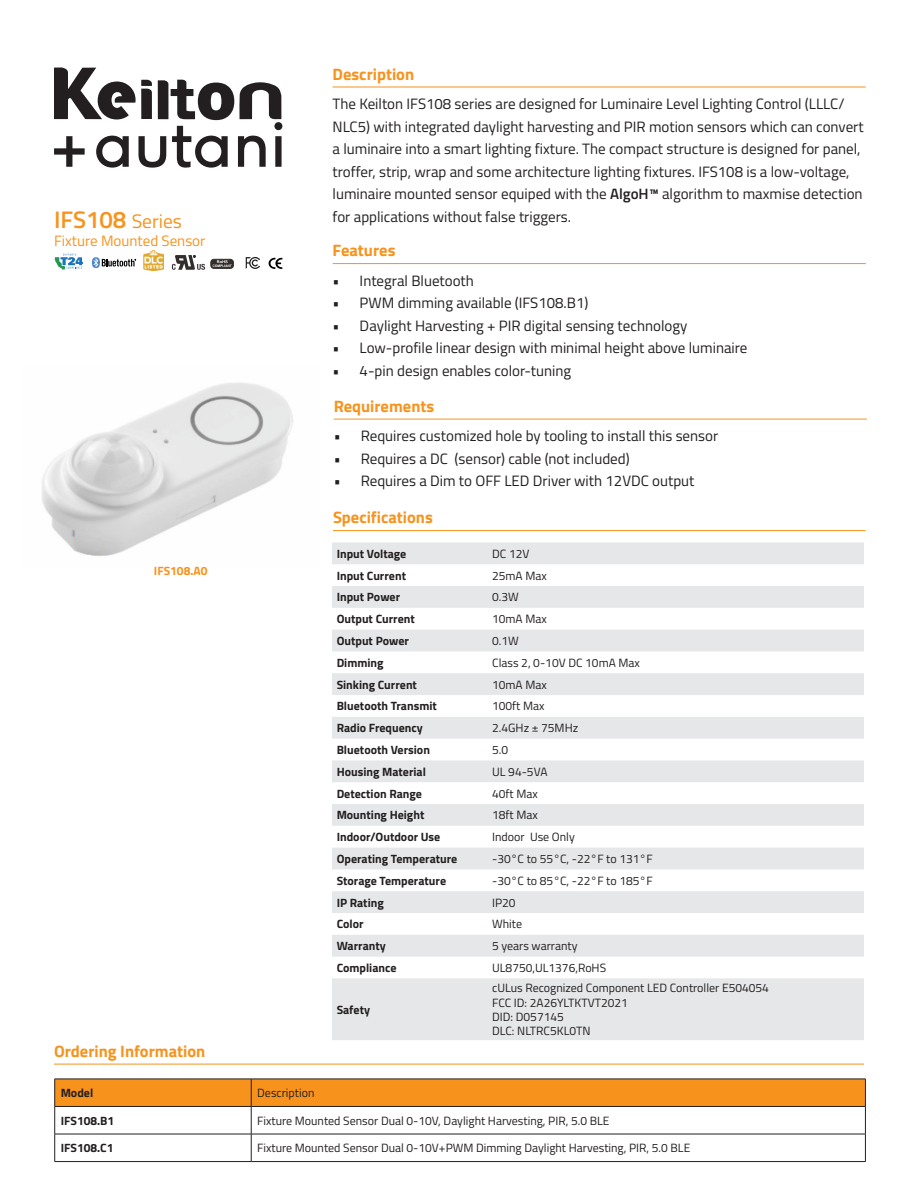
<style>
.page{position:relative;width:918px;height:1188px;background:#fff}
.page>*{position:absolute;margin:0;border:0;box-sizing:border-box;transform-origin:0 0}
.t1{font:600 24px "Titillium";color:#f7931d}
.t2{font:700 16.5px "Titillium";color:#f7931d}
.t3{font:15px/22.5px "Titillium";color:#231f20}
.t4{font:15px "Titillium";color:#f7931d}
.t5{font:12px "Titillium";color:#231f20}
.t6{font:700 12px "Titillium";color:#231f20}
.t7{font:700 12px "Titillium";color:#f7931d}
.s1{font-weight:400;font-size:19.5px}
.s2{font-weight:600}
</style>
<div class="page">
<svg style="left:54px;top:67px;width:228px;height:101px"></svg>
<hr style="left:333px;top:87px;width:533px;height:1px;background:#f7931d">
<svg style="left:332px;top:542px;width:532px;height:498px;fill:#e6e7e9"></svg>
<hr style="left:333px;top:530px;width:533px;height:1px;background:#f7931d">
<img style="left:41px;top:382px;width:253px;height:174px">
<svg style="left:172px;top:255px;width:33px;height:15px"></svg>
<svg style="left:92px;top:257px;width:44px;height:11px"></svg>
<svg style="left:246px;top:257px;width:14px;height:12px"></svg>
<div style="left:211px;top:259px;width:23px;height:10px;border:1px solid #332e2e;border-radius:3px"></div>
<svg style="left:213px;top:260px;width:19px;height:7px"></svg>
<img style="left:144px;top:251px;width:20px;height:19px">
<svg style="left:55px;top:254px;width:28px;height:16px"></svg>
<svg style="left:269px;top:258px;width:13px;height:11px"></svg>
<hr style="left:333px;top:263px;width:533px;height:1px;background:#f7931d">
<hr style="left:334px;top:419px;width:533px;height:1px;background:#f7931d">
<hr style="left:54px;top:1064px;width:810px;height:1px;background:#f7931d">
<svg style="left:54px;top:1079px;width:812px;height:83px"></svg>
<hr style="left:55px;top:1161px;width:196px;height:1px;background:#231f20">
<hr style="left:251px;top:1161px;width:615px;height:1px;background:#231f20">
<p class="t1" style="left:54px;top:201px;width:130px">IFS108 <span class="s1">Series</span></p>
<p class="t4" style="left:54px;top:229px;width:153px">Fixture Mounted Sensor</p>
<p class="t7" style="left:154px;top:562px;width:55px">IFS108.A0</p>
<p class="t2" style="left:333px;top:61px;width:83px">Description</p>
<p class="t3" style="left:333px;top:92px;width:533px">The Keilton IFS108 series are designed for Luminaire Level Lighting Control (LLLC/ NLC5) with integrated daylight harvesting and PIR motion sensors which can convert a luminaire into a smart lighting fixture. The compact structure is designed for panel, troffer, strip, wrap and some architecture lighting fixtures. IFS108 is a low-voltage, luminaire mounted sensor equiped with the <span class="s2">AlgoH™</span> algorithm to maxmise detection for applications without false triggers.</p>
<p class="t2" style="left:333px;top:238px;width:64px">Features</p>
<p class="t3" style="left:333px;top:268px;width:143px">• Integral Bluetooth</p>
<p class="t3" style="left:333px;top:291px;width:257px">• PWM dimming available (IFS108.B1)</p>
<p class="t3" style="left:333px;top:313px;width:356px">• Daylight Harvesting + PIR digital sensing technology</p>
<p class="t3" style="left:333px;top:336px;width:416px">• Low-profile linear design with minimal height above luminaire</p>
<p class="t3" style="left:333px;top:358px;width:240px">• 4-pin design enables color-tuning</p>
<p class="t2" style="left:334px;top:394px;width:102px">Requirements</p>
<p class="t3" style="left:334px;top:424px;width:386px">• Requires customized hole by tooling to install this sensor</p>
<p class="t3" style="left:334px;top:446px;width:298px">• Requires a DC (sensor) cable (not included)</p>
<p class="t3" style="left:334px;top:469px;width:362px">• Requires a Dim to OFF LED Driver with 12VDC output</p>
<p class="t2" style="left:333px;top:505px;width:101px">Specifications</p>
<p class="t6" style="left:337px;top:544px;width:71px">Input Voltage</p>
<p class="t5" style="left:492px;top:545px;width:39px">DC 12V</p>
<p class="t6" style="left:337px;top:566px;width:71px">Input Current</p>
<p class="t5" style="left:492px;top:567px;width:56px">25mA Max</p>
<p class="t6" style="left:337px;top:588px;width:65px">Input Power</p>
<p class="t5" style="left:492px;top:588px;width:28px">0.3W</p>
<p class="t6" style="left:337px;top:610px;width:80px">Output Current</p>
<p class="t5" style="left:492px;top:610px;width:56px">10mA Max</p>
<p class="t6" style="left:337px;top:632px;width:74px">Output Power</p>
<p class="t5" style="left:492px;top:632px;width:28px">0.1W</p>
<p class="t6" style="left:337px;top:653px;width:49px">Dimming</p>
<p class="t5" style="left:492px;top:654px;width:149px">Class 2, 0-10V DC 10mA Max</p>
<p class="t6" style="left:337px;top:675px;width:82px">Sinking Current</p>
<p class="t5" style="left:492px;top:676px;width:56px">10mA Max</p>
<p class="t6" style="left:337px;top:697px;width:102px">Bluetooth Transmit</p>
<p class="t5" style="left:492px;top:697px;width:54px">100ft Max</p>
<p class="t6" style="left:337px;top:719px;width:88px">Radio Frequency</p>
<p class="t5" style="left:492px;top:719px;width:88px">2.4GHz ± 75MHz</p>
<p class="t6" style="left:337px;top:741px;width:95px">Bluetooth Version</p>
<p class="t5" style="left:492px;top:741px;width:18px">5.0</p>
<p class="t6" style="left:337px;top:762px;width:91px">Housing Material</p>
<p class="t5" style="left:492px;top:763px;width:57px">UL 94-5VA</p>
<p class="t6" style="left:337px;top:784px;width:87px">Detection Range</p>
<p class="t5" style="left:492px;top:785px;width:47px">40ft Max</p>
<p class="t6" style="left:337px;top:806px;width:89px">Mounting Height</p>
<p class="t5" style="left:492px;top:806px;width:47px">18ft Max</p>
<p class="t6" style="left:337px;top:828px;width:105px">Indoor/Outdoor Use</p>
<p class="t5" style="left:492px;top:828px;width:84px">Indoor Use Only</p>
<p class="t6" style="left:337px;top:850px;width:122px">Operating Temperature</p>
<p class="t5" style="left:492px;top:850px;width:162px">-30°C to 55°C, -22°F to 131°F</p>
<p class="t6" style="left:337px;top:871px;width:111px">Storage Temperature</p>
<p class="t5" style="left:492px;top:872px;width:162px">-30°C to 85°C, -22°F to 185°F</p>
<p class="t6" style="left:337px;top:893px;width:49px">IP Rating</p>
<p class="t5" style="left:492px;top:894px;width:25px">IP20</p>
<p class="t6" style="left:337px;top:915px;width:28px">Color</p>
<p class="t5" style="left:492px;top:915px;width:31px">White</p>
<p class="t6" style="left:337px;top:937px;width:51px">Warranty</p>
<p class="t5" style="left:492px;top:937px;width:87px">5 years warranty</p>
<p class="t6" style="left:337px;top:959px;width:61px">Compliance</p>
<p class="t5" style="left:492px;top:959px;width:116px">UL8750,UL1376,RoHS</p>
<p class="t6" style="left:337px;top:1000px;width:35px">Safety</p>
<p class="t5" style="left:492px;top:979px;width:278px">cULus Recognized Component LED Controller E504054</p>
<p class="t5" style="left:492px;top:994px;width:137px">FCC ID: 2A26YLTKTVT2021</p>
<p class="t5" style="left:492px;top:1008px;width:73px">DID: D057145</p>
<p class="t5" style="left:492px;top:1022px;width:100px">DLC: NLTRC5KL0TN</p>
<p class="t2" style="left:54px;top:1039px;width:153px">Ordering Information</p>
<p class="t6" style="left:61px;top:1084px;width:34px">Model</p>
<p class="t5" style="left:257px;top:1084px;width:59px">Description</p>
<p class="t6" style="left:61px;top:1111px;width:55px">IFS108.B1</p>
<p class="t5" style="left:257px;top:1112px;width:354px">Fixture Mounted Sensor Dual 0-10V, Daylight Harvesting, PIR, 5.0 BLE</p>
<p class="t6" style="left:61px;top:1139px;width:54px">IFS108.C1</p>
<p class="t5" style="left:257px;top:1139px;width:435px">Fixture Mounted Sensor Dual 0-10V+PWM Dimming Daylight Harvesting, PIR, 5.0 BLE</p>
</div>
